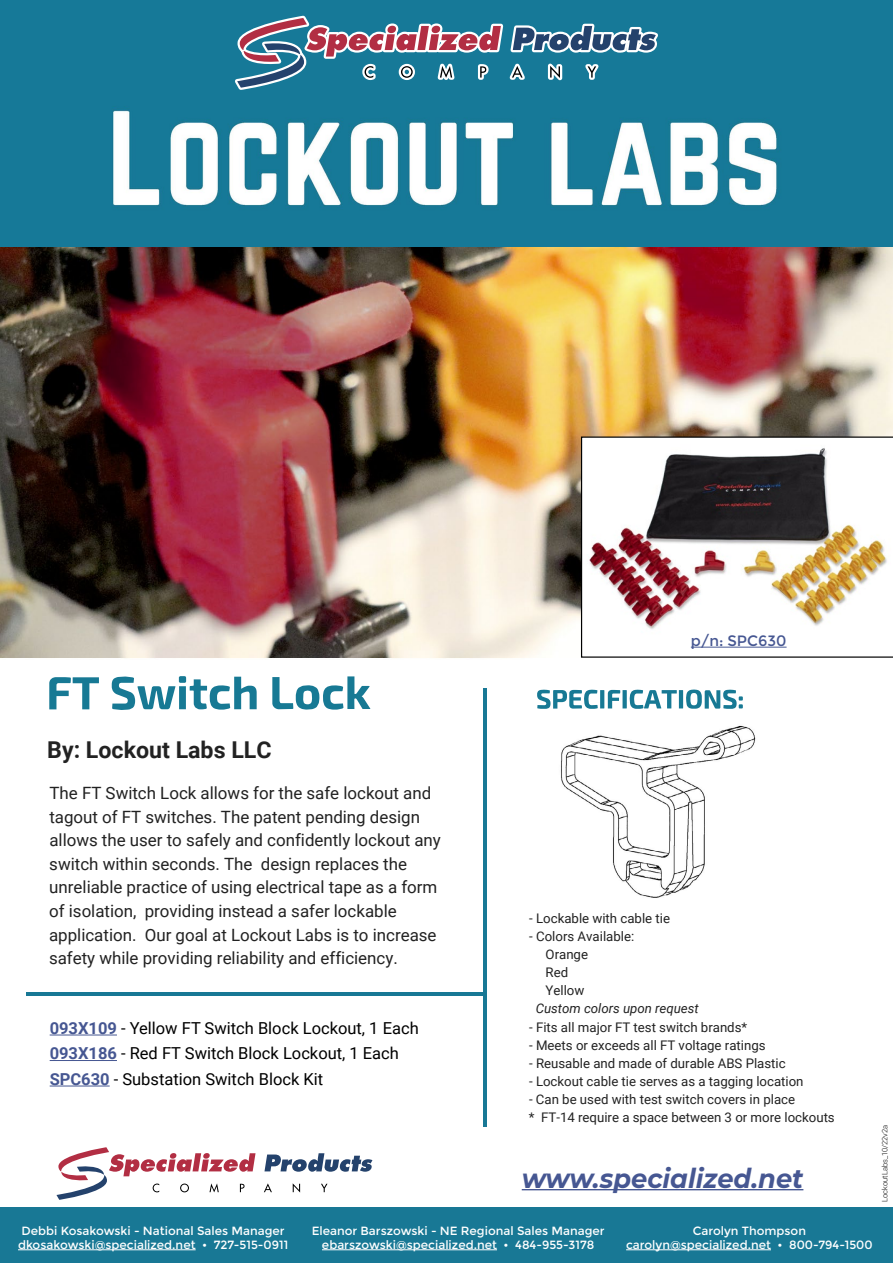
<style>
.page{position:relative;width:893px;height:1263px;background:#fff}
.page>*{position:absolute;margin:0;border:0;box-sizing:border-box;transform-origin:0 0}
.t1{font:italic 700 27.15px "Montserrat";color:#465792;scale:.95 1}
.t2{font:700 23.25px "Roboto";color:#222}
.t3{font:16.95px/23.7px "Roboto";color:#222}
.t4{font:16.5px/25.5px "Roboto";color:#000}
.t5{font:15px "Montserrat";color:#465792}
.t6{font:13.2px/18px "Roboto";color:#222}
.t7{font:italic 13.2px "Roboto";color:#222}
.t8{font:11.85px/14.2px "Montserrat";color:#fff;text-align:center}
.t9{font:300 7.5px "Roboto";color:#000}
.s1{font-weight:700;color:#465792}
</style>
<div class="page">
<hr style="left:26px;top:992px;width:458px;height:3px;background:#187895">
<hr style="left:483px;top:688px;width:3px;height:439px;background:#187895">
<img style="left:561px;top:725px;width:195px;height:173px">
<div style="left:0;top:0;width:893px;height:658px;background:#167998"></div>
<svg style="left:49px;top:676px;width:208px;height:34px"></svg>
<svg style="left:272px;top:676px;width:98px;height:34px"></svg>
<svg style="left:537px;top:689px;width:206px;height:20px"></svg>
<img style="left:26px;top:37px;width:798px;height:197px">
<div style="left:0;top:1207px;width:893px;height:56px;background:#187895"></div>
<hr style="left:522px;top:1189px;width:281px;height:1px;background:#465792">
<hr style="left:626px;top:1249px;width:145px;height:1px;background:#fff">
<hr style="left:322px;top:1249px;width:175px;height:1px;background:#fff">
<hr style="left:18px;top:1249px;width:178px;height:1px;background:#fff">
<svg style="left:264px;top:1153px;width:108px;height:19px"></svg>
<svg style="left:264px;top:1183px;width:8px;height:9px"></svg>
<svg style="left:293px;top:1183px;width:7px;height:9px"></svg>
<svg style="left:321px;top:1184px;width:6px;height:8px"></svg>
<svg style="left:56px;top:1147px;width:200px;height:53px"></svg>
<svg style="left:233px;top:18px;width:429px;height:86px;background:#44809a"></svg>
<hr style="left:50px;top:1034px;width:67px;height:1px;background:#465792">
<hr style="left:50px;top:1060px;width:67px;height:1px;background:#465792">
<hr style="left:50px;top:1085px;width:60px;height:1px;background:#465792">
<img style="left:0;top:247px;width:893px;height:410px">
<svg style="left:581px;top:436px;width:312px;height:222px"></svg>
<hr style="left:691px;top:647px;width:96px;height:1px;background:#465792">
<p class="t5" style="left:691px;top:632px;width:97px">p/n: SPC630</p>
<h2 class="t2" style="left:47px;top:734px;width:226px">By: Lockout Labs LLC</h2>
<p class="t3" style="left:49px;top:780px;width:393px">The FT Switch Lock allows for the safe lockout and tagout of FT switches. The patent pending design allows the user to safely and confidently lockout any switch within seconds. The design replaces the unreliable practice of using electrical tape as a form of isolation, providing instead a safer lockable application. Our goal at Lockout Labs is to increase safety while providing reliability and efficiency.</p>
<p class="t4" style="left:50px;top:1014px;width:371px"><span class="s1">093X109</span> - Yellow FT Switch Block Lockout, 1 Each<br><span class="s1">093X186</span> - Red FT Switch Block Lockout, 1 Each<br><span class="s1">SPC630</span> - Substation Switch Block Kit</p>
<p class="t6" style="left:529px;top:909px;width:142px">- Lockable with cable tie</p>
<p class="t6" style="left:546px;top:927px;width:90px;text-indent:-16px">- Colors Available:<br>Orange<br>Red<br>Yellow</p>
<p class="t7" style="left:536px;top:999px;width:164px">Custom colors upon request</p>
<p class="t6" style="left:529px;top:1017px;width:220px">- Fits all major FT test switch brands*</p>
<p class="t6" style="left:529px;top:1035px;width:238px">- Meets or exceeds all FT voltage ratings</p>
<p class="t6" style="left:529px;top:1053px;width:258px">- Reusable and made of durable ABS Plastic</p>
<p class="t6" style="left:529px;top:1071px;width:276px">- Lockout cable tie serves as a tagging location</p>
<p class="t6" style="left:529px;top:1089px;width:307px">- Can be used with test switch covers in place<br>* FT-14 require a space between 3 or more lockouts</p>
<p class="t8" style="left:18px;top:1223px;width:272px">Debbi Kosakowski - National Sales Manager dkosakowski@specialized.net • 727-515-0911</p>
<h1 class="t1" style="left:522px;top:1158px;width:298px">www.specialized.net</h1>
<p class="t8" style="left:626px;top:1223px;width:248px">Carolyn Thompson carolyn@specialized.net • 800-794-1500</p>
<p class="t8" style="left:312px;top:1223px;width:294px">Eleanor Barszowski - NE Regional Sales Manager ebarszowski@specialized.net • 484-955-3178</p>
<p class="t9" style="left:880px;top:1202px;width:78px;rotate:-90deg">LockoutLabs_10/22v2a</p>
</div>
